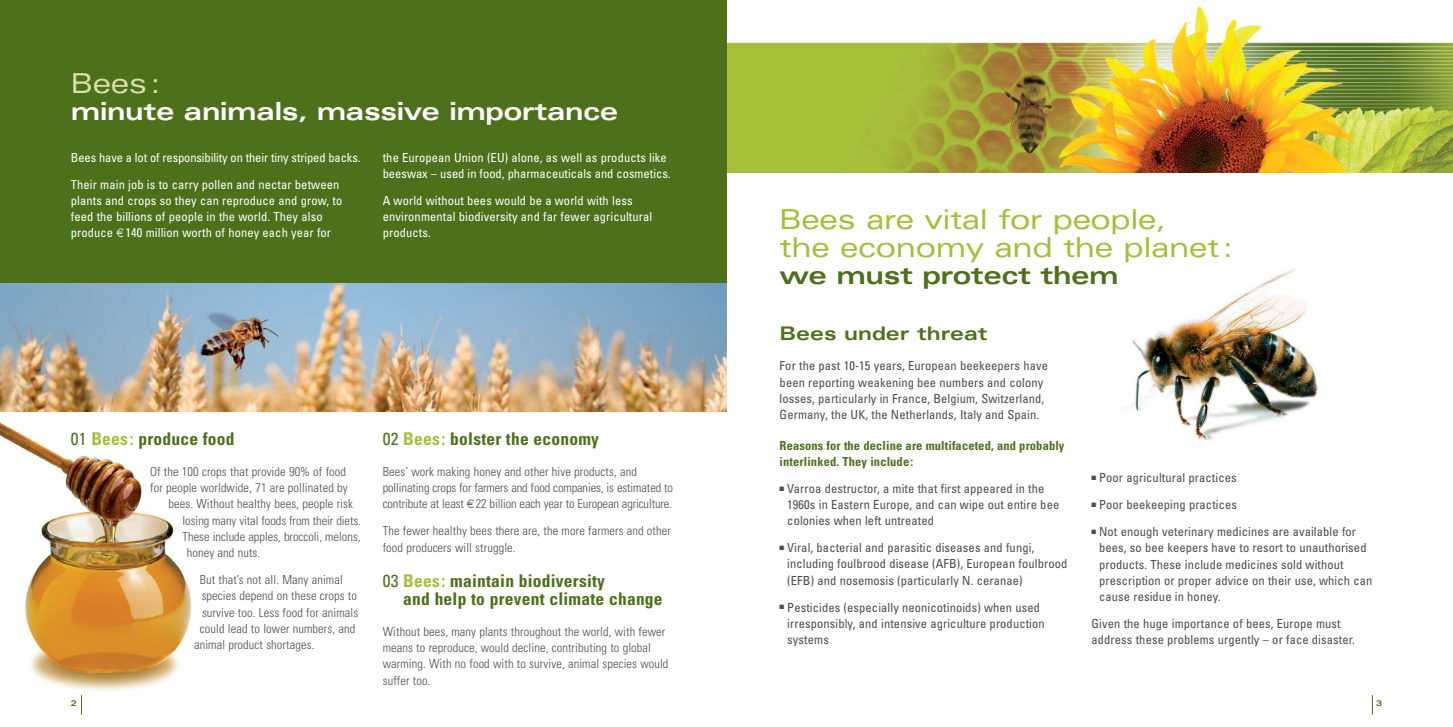
<style>
.page{position:relative;width:1453px;height:727px;background:#fff}
.page>*{position:absolute;margin:0;border:0;box-sizing:border-box;transform-origin:0 0}
.t1{font:expanded 27.5px/27.5px "Univers";letter-spacing:-.015em;color:#a7bd39}
.t2{font:expanded 27.5px "Univers";color:#dbdea9}
.t3{font:700 expanded 25px "Univers";letter-spacing:-.015em;color:#fff}
.t4{font:700 expanded 25px "Univers";letter-spacing:-.015em;color:#4d701a}
.t5{font:700 expanded 18.75px "Univers";color:#4d701a}
.t6{font:700 condensed 17.5px/18.8px "Univers";letter-spacing:.015em;color:#4d701a}
.t7{font:condensed 12.5px/16.2px "Univers";letter-spacing:.01em;color:#4c4c4e}
.t8{font:300 condensed 12.5px/16.2px "Univers";letter-spacing:.01em;color:#4c4c4e}
.t9{font:condensed 12.5px/16.2px "Univers";letter-spacing:.01em;color:#fff}
.t10{font:300 condensed 12.5px/16.2px "Univers";letter-spacing:-.01em;color:#4c4c4e}
.t11{font:condensed 12.5px/26.9px "Univers";letter-spacing:-.01em;color:#fff}
.t12{font:700 condensed 12.5px/16.2px "Univers";letter-spacing:.01em;color:#4d701a}
.t13{font:700 expanded 8.12px "Univers";color:#4d701a}
.s1{font-family:"Euro Sans";font-stretch:normal}
.s2{font-weight:400}
.s3{color:#a7bd39}
.s4{font-family:"Euro Sans";font-weight:400;font-stretch:normal}
</style>
<div class="page">
<img style="left:1132px;top:269px;width:187px;height:171px">
<img style="left:726px;top:0;width:727px;height:172px">
<svg style="left:1372px;top:695px;width:1px;height:19px"></svg>
<img style="left:0;top:421px;width:192px;height:270px">
<div style="left:0;top:0;width:726px;height:284px;background:#4d701a"></div>
<svg style="left:81px;top:695px;width:1px;height:19px"></svg>
<img style="left:0;top:284px;width:726px;height:127px">
<h1 class="t2" style="left:71px;top:73px;width:91px">Bees :</h1>
<h2 class="t3" style="left:71px;top:102px;width:549px">minute animals, massive importance</h2>
<p class="t11" style="left:71px;top:145px;width:291px">Bees have a lot of responsibility on their tiny striped backs.<br>Their main job is to carry pollen and nectar between</p>
<p class="t9" style="left:71px;top:193px;width:273px">plants and crops so they can reproduce and grow, to feed the billions of people in the world. They also produce <span class="s1">€</span> 140 million worth of honey each year for</p>
<p class="t9" style="left:383px;top:150px;width:289px">the European Union (EU) alone, as well as products like beeswax – used in food, pharmaceuticals and cosmetics.</p>
<p class="t9" style="left:383px;top:193px;width:271px">A world without bees would be a world with less environmental biodiversity and far fewer agricultural products.</p>
<h3 class="t6" style="left:71px;top:431px;width:165px"><span class="s2">01</span> <span class="s3">Bees:</span> produce food</h3>
<p class="t8" style="left:150px;top:464px;width:198px">Of the 100 crops that provide 90% of food</p>
<p class="t8" style="left:150px;top:480px;width:199px">for people worldwide, 71 are pollinated by</p>
<p class="t8" style="left:168px;top:497px;width:186px">bees. Without healthy bees, people risk</p>
<p class="t8" style="left:183px;top:513px;width:180px">losing many vital foods from their diets.</p>
<p class="t8" style="left:183px;top:529px;width:180px">These include apples, broccoli, melons,</p>
<p class="t8" style="left:187px;top:545px;width:75px">honey and nuts.</p>
<p class="t8" style="left:200px;top:572px;width:145px">But that’s not all. Many animal</p>
<p class="t8" style="left:202px;top:589px;width:157px">species depend on these crops to</p>
<p class="t8" style="left:202px;top:605px;width:158px">survive too. Less food for animals</p>
<p class="t8" style="left:200px;top:621px;width:157px">could lead to lower numbers, and</p>
<p class="t8" style="left:194px;top:637px;width:122px">animal product shortages.</p>
<p class="t13" style="left:71px;top:699px;width:8px">2</p>
<h3 class="t6" style="left:383px;top:431px;width:218px"><span class="s2">02</span> <span class="s3">Bees:</span> bolster the economy</h3>
<p class="t10" style="left:383px;top:464px;width:292px">Bees’ work making honey and other hive products, and pollinating crops for farmers and food companies, is estimated to contribute at least <span class="s4">€</span>22 billion each year to European agriculture.</p>
<p class="t8" style="left:383px;top:524px;width:290px">The fewer healthy bees there are, the more farmers and other food producers will struggle.</p>
<h3 class="t6" style="left:403px;top:572px;width:261px;text-indent:-20px"><span class="s2">03</span> <span class="s3">Bees:</span> maintain biodiversity<br>and help to prevent climate change</h3>
<p class="t8" style="left:383px;top:624px;width:287px">Without bees, many plants throughout the world, with fewer means to reproduce, would decline, contributing to global warming. With no food with to survive, animal species would suffer too.</p>
<h1 class="t1" style="left:780px;top:208px;width:455px">Bees are vital for people,<br>the economy and the planet :</h1>
<h2 class="t4" style="left:780px;top:266px;width:341px">we must protect them</h2>
<h3 class="t5" style="left:780px;top:326px;width:209px">Bees under threat</h3>
<p class="t7" style="left:780px;top:359px;width:270px">For the past 10-15 years, European beekeepers have been reporting weakening bee numbers and colony losses, particularly in France, Belgium, Switzerland, Germany, the UK, the Netherlands, Italy and Spain.</p>
<p class="t12" style="left:780px;top:438px;width:286px">Reasons for the decline are multifaceted, and probably interlinked. They include:</p>
<p class="t7" style="left:787px;top:481px;width:273px;text-indent:-8px">■ Varroa destructor, a mite that first appeared in the<br>1960s in Eastern Europe, and can wipe out entire bee colonies when left untreated</p>
<p class="t7" style="left:787px;top:540px;width:281px;text-indent:-8px">■ Viral, bacterial and parasitic diseases and fungi, including foulbrood disease (AFB), European foulbrood (EFB) and nosemosis (particularly N. ceranae)</p>
<p class="t7" style="left:787px;top:600px;width:259px;text-indent:-8px">■ Pesticides (especially neonicotinoids) when used irresponsibly, and intensive agriculture production systems</p>
<p class="t7" style="left:1091px;top:470px;width:147px">■ Poor agricultural practices</p>
<p class="t7" style="left:1091px;top:497px;width:147px">■ Poor beekeeping practices</p>
<p class="t7" style="left:1099px;top:524px;width:275px;text-indent:-8px">■ Not enough veterinary medicines are available for bees, so bee keepers have to resort to unauthorised products. These include medicines sold without prescription or proper advice on their use, which can cause residue in honey.</p>
<p class="t7" style="left:1091px;top:616px;width:265px">Given the huge importance of bees, Europe must address these problems urgently – or face disaster.</p>
<p class="t13" style="left:1376px;top:699px;width:8px">3</p>
</div>
